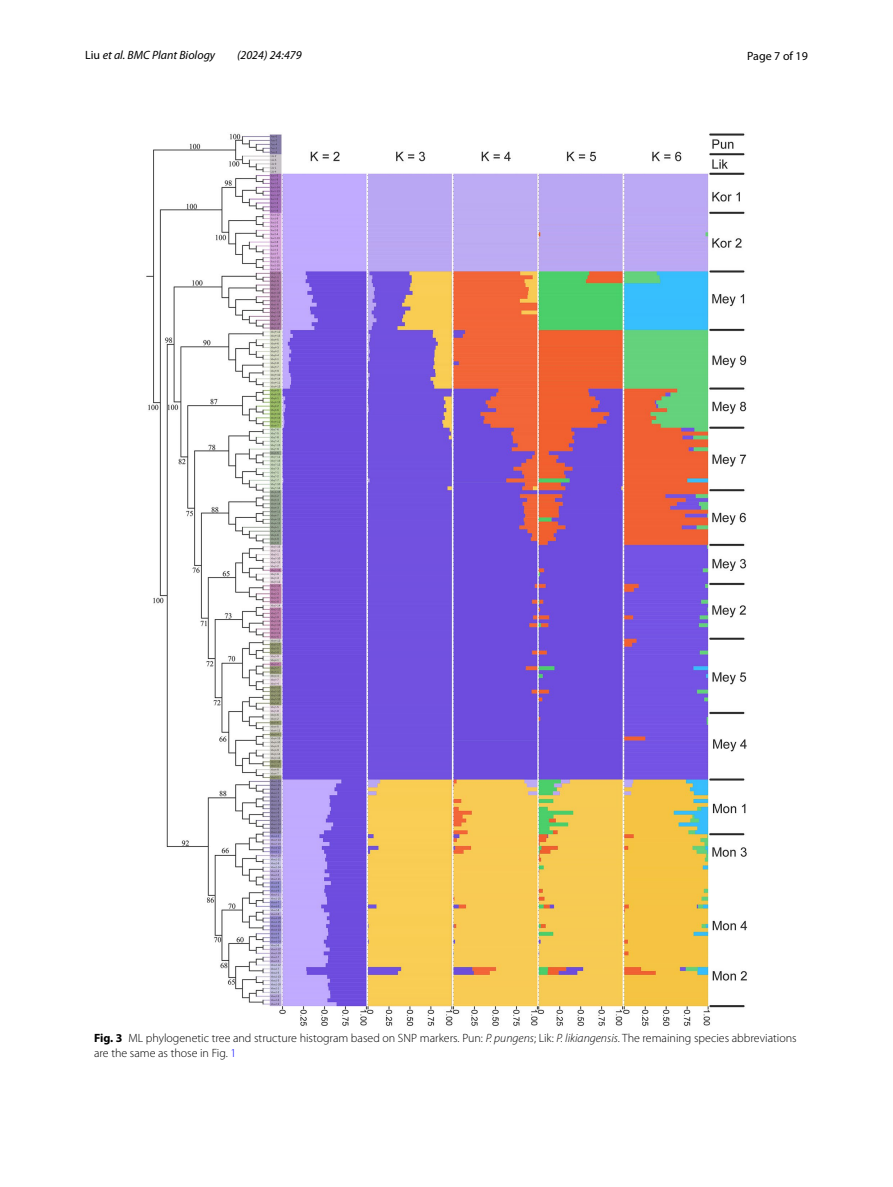
<style>
.page{position:relative;width:893px;height:1187px;background:#fff}
.page>*{position:absolute;margin:0;border:0;box-sizing:border-box;transform-origin:0 0}
.t1{font:300 12px/15px "Myriad Pro";color:#000}
.t2{font:italic 12px "Myriad Pro";color:#000}
.t3{font:12px "Myriad Pro";color:#000}
.s1{font-style:normal}
.s2{font-weight:700}
.s3{font-style:italic}
.s4{color:#00f}
</style>
<div class="page">
<img style="left:146px;top:133px;width:602px;height:893px">
<p class="t2" style="left:85px;top:48px;width:132px"><span class="s1">Liu</span> et al. BMC Plant Biology</p>
<p class="t2" style="left:237px;top:48px;width:66px">(2024) 24:479</p>
<p class="t3" style="left:747px;top:48px;width:62px">Page 7 of 19</p>
<p class="t1" style="left:94px;top:1030px;width:704px"><span class="s2">Fig. 3</span> ML phylogenetic tree and structure histogram based on SNP markers. Pun: <span class="s3">P. pungens</span>; Lik: <span class="s3">P. likiangensis</span>. The remaining species abbreviations are the same as those in Fig. <span class="s4">1</span></p>
</div>
